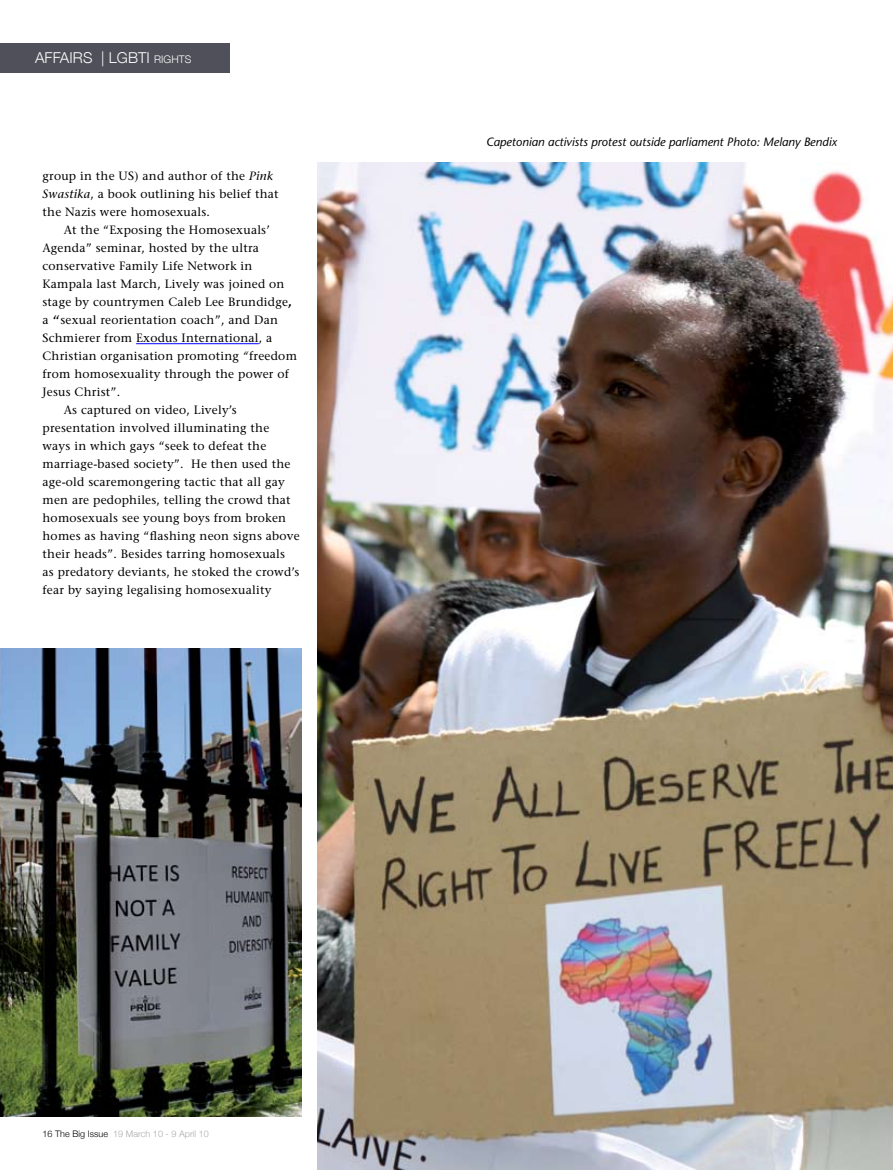
<style>
.page{position:relative;width:893px;height:1170px;background:#fff}
.page>*{position:absolute;margin:0;border:0;box-sizing:border-box;transform-origin:0 0}
.t1{font:300 15px "Helvetica Neue";letter-spacing:.005em;color:#fff}
.t2{font:12px/18px "Stone Serif";letter-spacing:.02em;color:#000}
.t3{font:italic 12px "Stone Sans";color:#000}
.t4{font:300 9px "Helvetica Neue";letter-spacing:.005em;color:#a7a9ac}
.s1{font-size:10.5px}
.s2{font-style:italic}
.s3{font-weight:700}
.s4{color:#000}
</style>
<div class="page">
<div style="left:0;top:44px;width:230px;height:29px;background:#4f5059"></div>
<hr style="left:136px;top:343px;width:123px;height:1px;background:#00f">
<img style="left:317px;top:162px;width:576px;height:1007px">
<img style="left:0;top:648px;width:301px;height:468px">
<p class="t1" style="left:35px;top:48px;width:151px">AFFAIRS | LGBTI <span class="s1">rig hts</span></p>
<p class="t2" style="left:43px;top:167px;width:238px">group in the US) and author of the <span class="s2">Pink<br>Swastika</span>, a book outlining his belief that the Nazis were homosexuals.</p>
<p class="t2" style="left:64px;top:221px;width:207px">At the “Exposing the Homosexuals’</p>
<p class="t2" style="left:43px;top:239px;width:218px">Agenda” seminar, hosted by the ultra</p>
<p class="t2" style="left:43px;top:257px;width:211px">conservative Family Life Network in</p>
<p class="t2" style="left:43px;top:275px;width:243px">Kampala last March, Lively was joined on</p>
<p class="t2" style="left:43px;top:293px;width:251px">stage by countrymen Caleb Lee Brundidge<span class="s3">,</span></p>
<p class="t2" style="left:43px;top:311px;width:237px">a <span class="s3">“</span>sexual reorientation coach”, and Dan</p>
<p class="t2" style="left:43px;top:329px;width:231px">Schmierer from Exodus International, a</p>
<p class="t2" style="left:43px;top:347px;width:256px">Christian organisation promoting <span class="s2">“</span>freedom</p>
<p class="t2" style="left:43px;top:365px;width:248px">from homosexuality through the power of</p>
<p class="t2" style="left:43px;top:383px;width:79px">Jesus Christ”.</p>
<p class="t2" style="left:64px;top:401px;width:174px">As captured on video, Lively’s</p>
<p class="t2" style="left:43px;top:419px;width:228px">presentation involved illuminating the</p>
<p class="t2" style="left:43px;top:437px;width:225px">ways in which gays “seek to defeat the</p>
<p class="t2" style="left:43px;top:455px;width:250px">marriage-based society”. He then used the</p>
<p class="t2" style="left:43px;top:473px;width:244px">age-old scaremongering tactic that all gay</p>
<p class="t2" style="left:43px;top:491px;width:250px">men are pedophiles, telling the crowd that</p>
<p class="t2" style="left:43px;top:509px;width:245px">homosexuals see young boys from broken</p>
<p class="t2" style="left:43px;top:527px;width:259px">homes as having “flashing neon signs above</p>
<p class="t2" style="left:43px;top:545px;width:244px">their heads”. Besides tarring homosexuals</p>
<p class="t2" style="left:43px;top:563px;width:258px">as predatory deviants, he stoked the crowd’s</p>
<p class="t2" style="left:43px;top:581px;width:230px">fear by saying legalising homosexuality</p>
<p class="t3" style="left:486px;top:134px;width:352px">Capetonian activists protest outside parliament Photo: Melany Bendix</p>
<p class="t4" style="left:43px;top:1128px;width:168px"><span class="s4">16 The Big Issue</span> 19 March 10 - 9 April 10</p>
</div>
